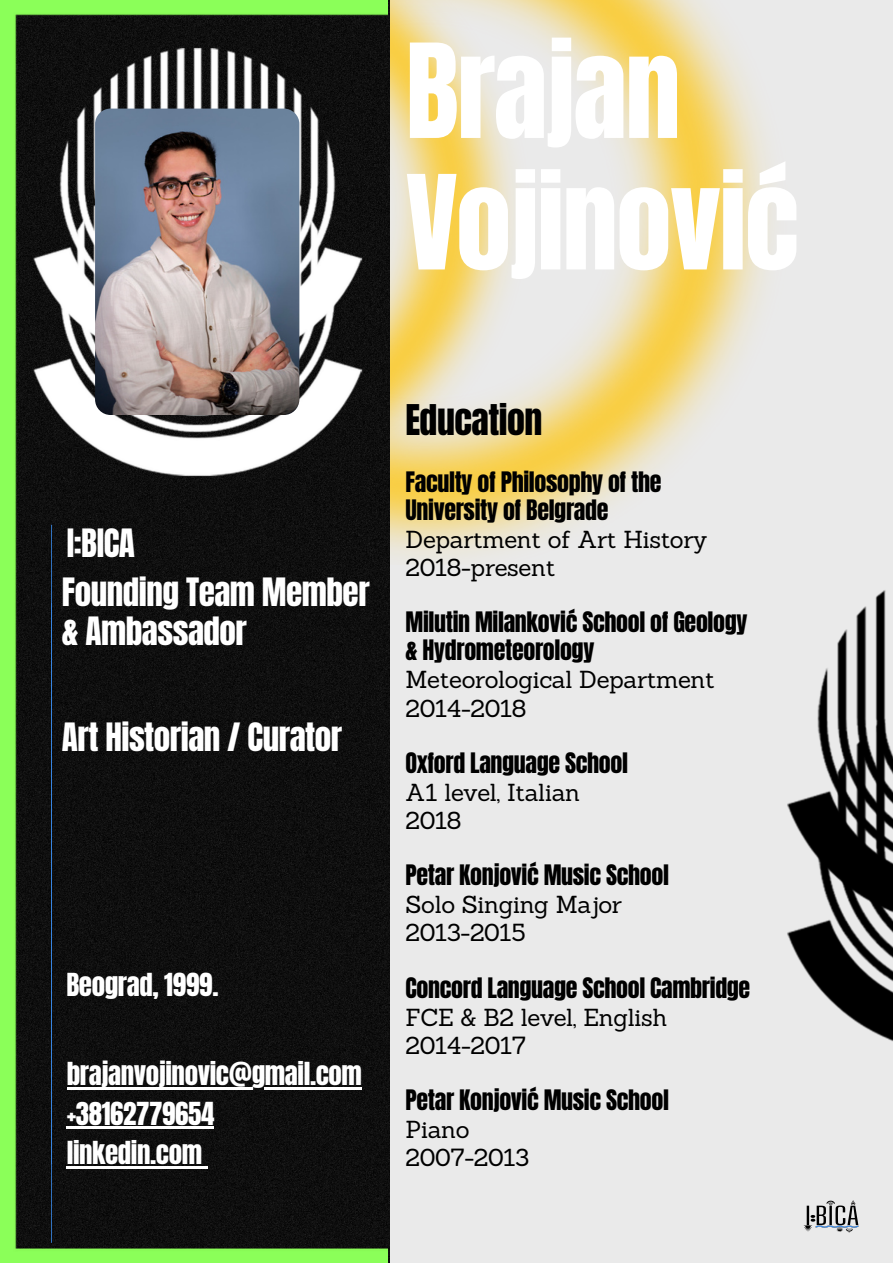
<style>
.page{position:relative;width:893px;height:1264px;background:#fff}
.page>*{position:absolute;margin:0;border:0;box-sizing:border-box;transform-origin:0 0}
.t1{font:111px/131.4px "Anton";letter-spacing:-.015em;color:#fff}
.t2{font:36px "Anton";letter-spacing:-.015em;color:#000}
.t3{font:33.15px/39.3px "Anton";letter-spacing:-.015em;color:#fff}
.t4{font:27px/39.3px "Anton";letter-spacing:-.015em;color:#fff}
.t5{font:24px/28px "Anton";letter-spacing:-.015em;color:#000}
.t6{font:24px "Sanchez";letter-spacing:-.015em;color:#000}
</style>
<div class="page">
<div style="left:0;top:0;width:892px;height:1262px;background:#eaeaea"></div>
<img style="left:390px;top:0;width:380px;height:556px">
<img style="left:803px;top:1200px;width:55px;height:32px">
<img style="left:642px;top:515px;width:250px;height:526px">
<img style="left:0;top:0;width:388px;height:1262px">
<p class="t1" style="left:405px;top:27px;width:395px">Brajan<br>Vojinović</p>
<p class="t3" style="left:67px;top:524px;width:70px">I:BICA</p>
<p class="t3" style="left:62px;top:572px;width:309px">Founding Team Member &amp; Ambassador</p>
<p class="t3" style="left:62px;top:718px;width:282px">Art Historian / Curator</p>
<p class="t4" style="left:66px;top:965px;width:154px">Beograd, 1999.</p>
<p class="t4" style="left:67px;top:1054px;width:297px">brajanvojinovic@gmail.com +38162779654</p>
<p class="t4" style="left:67px;top:1133px;width:137px">linkedin.com</p>
<p class="t2" style="left:405px;top:394px;width:138px">Education</p>
<p class="t5" style="left:405px;top:468px;width:257px">Faculty of Philosophy of the<br>University of Belgrade</p>
<p class="t6" style="left:405px;top:524px;width:303px">Department of Art History</p>
<p class="t6" style="left:405px;top:552px;width:151px">2018-present</p>
<p class="t5" style="left:405px;top:608px;width:343px">Milutin Milanković School of Geology &amp; Hydrometeorology</p>
<p class="t6" style="left:405px;top:664px;width:310px">Meteorological Department</p>
<p class="t6" style="left:405px;top:692px;width:122px">2014-2018</p>
<p class="t5" style="left:405px;top:749px;width:224px">Oxford Language School</p>
<p class="t6" style="left:405px;top:776px;width:176px">A1 level, Italian</p>
<p class="t6" style="left:405px;top:805px;width:57px">2018</p>
<p class="t5" style="left:405px;top:861px;width:265px">Petar Konjović Music School</p>
<p class="t6" style="left:405px;top:889px;width:218px">Solo Singing Major</p>
<p class="t6" style="left:405px;top:917px;width:121px">2013-2015</p>
<p class="t5" style="left:405px;top:973px;width:346px">Concord Language School Cambridge</p>
<p class="t6" style="left:405px;top:1001px;width:263px">FCE &amp; B2 level, English</p>
<p class="t6" style="left:405px;top:1029px;width:122px">2014-2017</p>
<p class="t5" style="left:405px;top:1086px;width:265px">Petar Konjović Music School</p>
<p class="t6" style="left:405px;top:1114px;width:65px">Piano</p>
<p class="t6" style="left:405px;top:1142px;width:125px">2007-2013</p>
</div>
